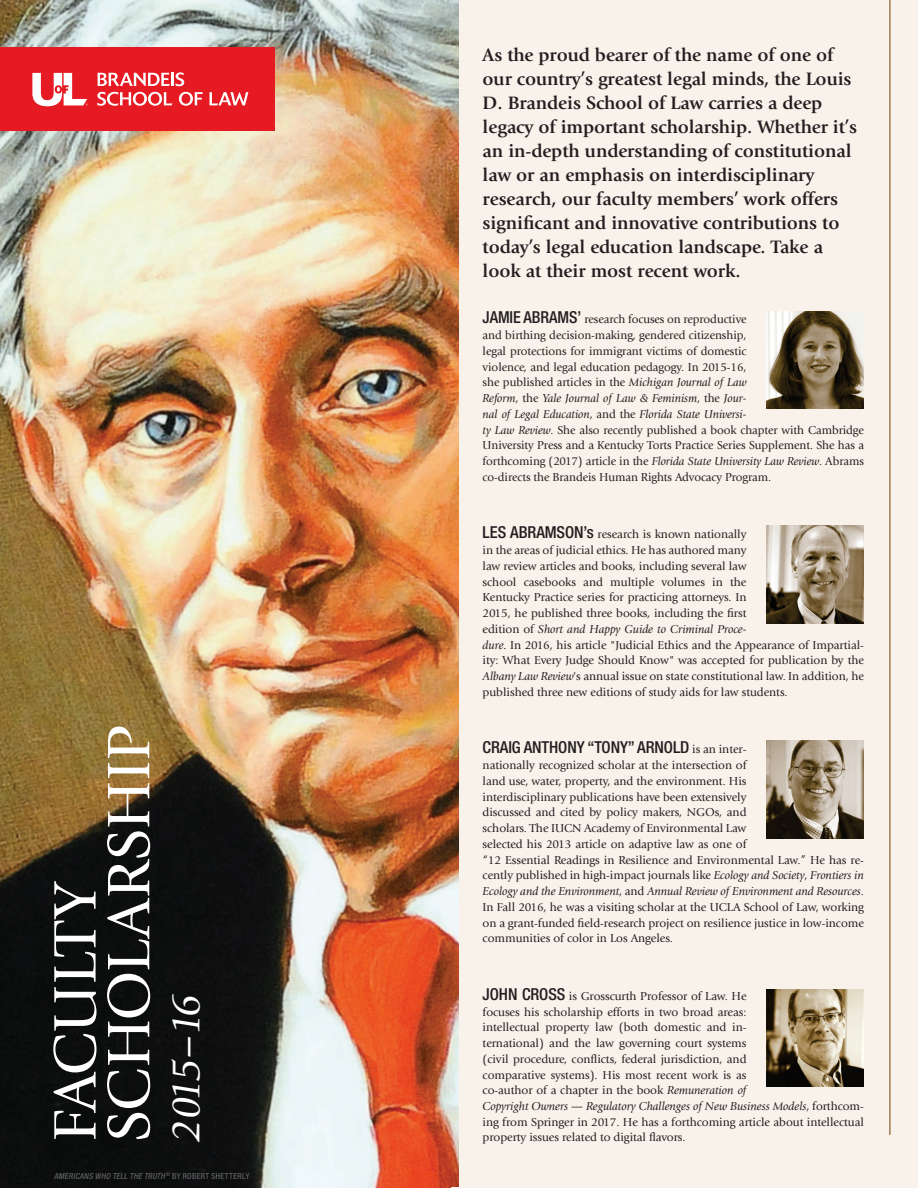
<style>
.page{position:relative;width:918px;height:1188px;background:#f8f2ea}
.page>*{position:absolute;margin:0;border:0;box-sizing:border-box;transform-origin:0 0}
.t1{font:62.55px/53.7px "Giovanni Std";letter-spacing:-.015em;color:#fff}
.t2{font:italic 42.15px "Giovanni Std";letter-spacing:-.08em;color:#fff}
.t3{font:700 18.75px/24px "Giovanni Std";letter-spacing:-.005em;color:#231f20}
.t4{font:500 condensed 16.5px "Helvetica Neue LT Std";letter-spacing:-.005em;color:#231f20}
.t5{font:12px/15.8px "Giovanni Std";letter-spacing:-.005em;color:#231f20}
.t6{font:italic condensed 8.25px "Helvetica Neue LT Std";letter-spacing:.035em;color:#6c6d70}
.s1{font-style:normal}
.s2{font-family:"Helvetica Neue LT Std";font-weight:500;font-stretch:condensed;font-size:16.5px}
.s3{font-style:italic}
.s4{font-family:"Giovanni Std";font-weight:400;font-stretch:normal;font-size:12px}
</style>
<div class="page">
<img style="left:0;top:0;width:459px;height:1188px">
<img style="left:767px;top:312px;width:97px;height:97px">
<img style="left:767px;top:741px;width:97px;height:97px">
<img style="left:767px;top:526px;width:97px;height:97px">
<div style="left:0;top:48px;width:274px;height:83px;background:#e51a23"></div>
<svg style="left:32px;top:73px;width:56px;height:33px"></svg>
<svg style="left:98px;top:72px;width:86px;height:14px"></svg>
<svg style="left:97px;top:92px;width:76px;height:14px"></svg>
<svg style="left:179px;top:92px;width:24px;height:14px"></svg>
<svg style="left:210px;top:92px;width:38px;height:13px"></svg>
<hr style="left:890px;top:0;width:1px;height:1135px;background:#754100">
<img style="left:767px;top:989px;width:97px;height:97px">
<h1 class="t1" style="left:49px;top:1142px;width:418px;rotate:-90deg">FACULTY<br>SCHOLARSHIP</h1>
<h2 class="t2" style="left:162px;top:1142px;width:149px;rotate:-90deg">2015–16</h2>
<p class="t6" style="left:54px;top:1172px;width:197px">AMERICANS WHO TELL THE TRUTH <sup>©</sup> <span class="s1">BY ROBERT SHETTERLY</span></p>
<p class="t3" style="left:483px;top:43px;width:376px">As the proud bearer of the name of one of our country’s greatest legal minds, the Louis D. Brandeis School of Law carries a deep legacy of important scholarship. Whether it’s an in-depth understanding of constitutional law or an emphasis on interdisciplinary research, our faculty members’ work offers significant and innovative contributions to today’s legal education landscape. Take a look at their most recent work.</p>
<p class="t5" style="left:483px;top:312px;width:383px"><span class="s2">JAMIE ABRAMS’</span> research focuses on reproductive<br>and birthing decision-making, gendered citizenship,<br>legal protections for immigrant victims of domestic<br>violence, and legal education pedagogy. In 2015-16,<br>she published articles in the <span class="s3">Michigan Journal of Law<br>Reform</span>, the <span class="s3">Yale Journal of Law &amp; Feminism</span>, the <span class="s3">Jour-<br>nal of Legal Education</span>, and the <span class="s3">Florida State Universi-<br>ty Law Review</span>. She also recently published a book chapter with Cambridge University Press and a Kentucky Torts Practice Series Supplement. She has a forthcoming (2017) article in the <span class="s3">Florida State University Law Review</span>. Abrams co-directs the Brandeis Human Rights Advocacy Program.</p>
<p class="t5" style="left:483px;top:527px;width:383px"><span class="s2">LES ABRAMSON’s</span> research is known nationally<br>in the areas of judicial ethics. He has authored many<br>law review articles and books, including several law<br>school casebooks and multiple volumes in the<br>Kentucky Practice series for practicing attorneys. In<br>2015, he published three books, including the first<br>edition of <span class="s3">Short and Happy Guide to Criminal Proce-<br>dure</span>. In 2016, his article "Judicial Ethics and the Appearance of Impartial&shy;ity: What Every Judge Should Know" was accepted for publication by the <span class="s3">Albany Law Review</span>'s annual issue on state constitutional law. In addition, he published three new editions of study aids for law students.</p>
<h3 class="t4" style="left:483px;top:738px;width:265px">CRAIG ANTHONY “TONY” ARNOLD <span class="s4">is an inter-</span></h3>
<p class="t5" style="left:483px;top:757px;width:383px">nationally recognized scholar at the intersection of<br>land use, water, property, and the environment. His<br>interdisciplinary publications have been extensively<br>discussed and cited by policy makers, NGOs, and<br>scholars. The IUCN Academy of Environmental Law<br>selected his 2013 article on adaptive law as one of<br>“12 Essential Readings in Resilience and Environmental Law.” He has re&shy;cently published in high-impact journals like <span class="s3">Ecology and Society</span>, <span class="s3">Frontiers in Ecology and the Environment</span>, and <span class="s3">Annual Review of Environment and Resources</span>.<br>In Fall 2016, he was a visiting scholar at the UCLA School of Law, working on a grant-funded field-research project on resilience justice in low-income communities of color in Los Angeles.</p>
<p class="t5" style="left:483px;top:988px;width:383px"><span class="s2">JOHN CROSS</span> is Grosscurth Professor of Law. He<br>focuses his scholarship efforts in two broad areas:<br>intellectual property law (both domestic and in-<br>ternational) and the law governing court systems<br>(civil procedure, conflicts, federal jurisdiction, and<br>comparative systems). His most recent work is as<br>co-author of a chapter in the book <span class="s3">Remuneration of<br>Copyright Owners — Regulatory Challenges of New Business Models</span>, forthcom&shy;ing from Springer in 2017. He has a forthcoming article about intellectual</p>
<p class="t5" style="left:483px;top:1130px;width:204px">property issues related to digital flavors.</p>
</div>
